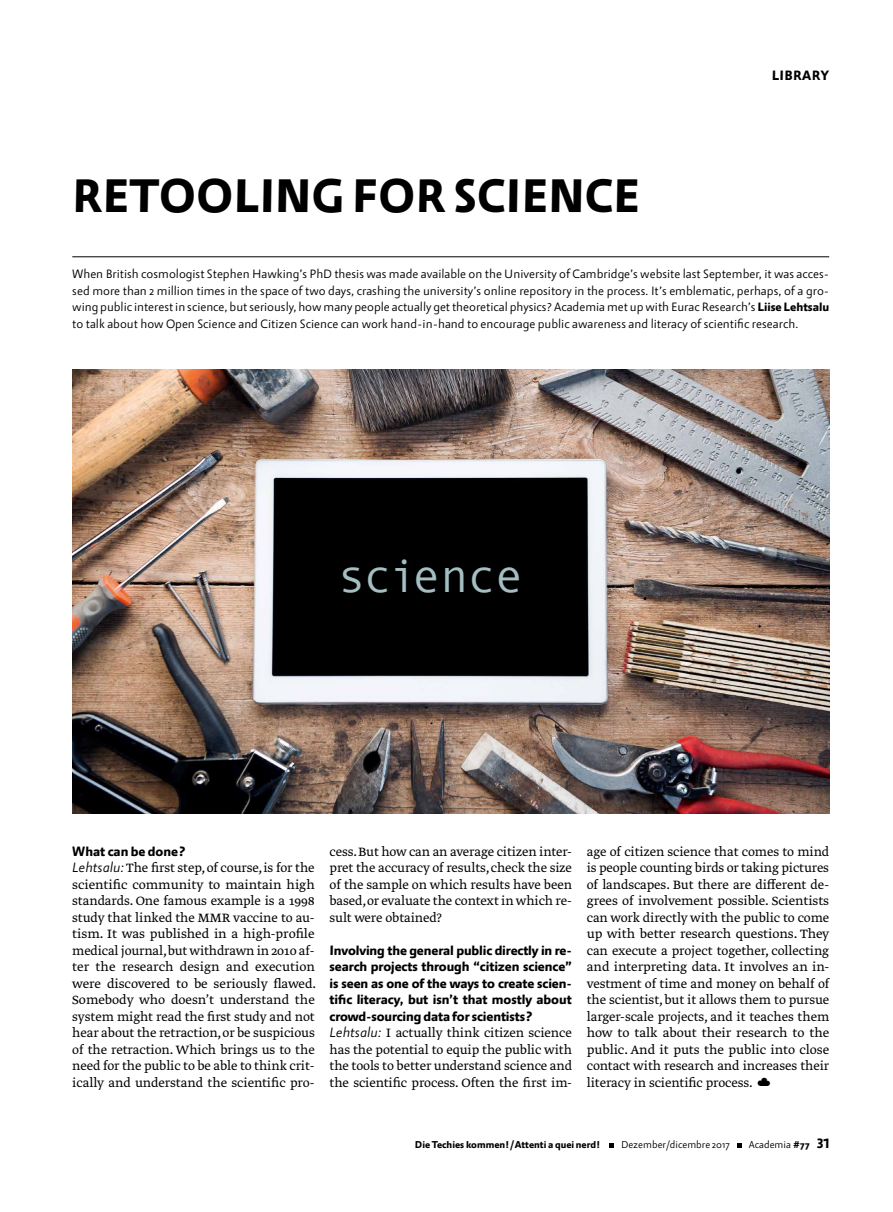
<style>
.page{position:relative;width:893px;height:1212px;background:#fff}
.page>*{position:absolute;margin:0;border:0;box-sizing:border-box;transform-origin:0 0}
.t1{font:700 49.5px "abc Allegra";color:#000}
.t2{font:46.5px "Andale Mono";letter-spacing:-.025em;color:#a5bec2}
.t3{font:14.25px/16.5px "Greta Text Light Plus";color:#000;text-align:justify}
.t4{font:700 14.25px/16.5px "abc Allegra";letter-spacing:-.005em;color:#000;text-align:justify}
.t5{font:700 14.25px "abc Allegra";letter-spacing:.02em;color:#000}
.t6{font:12.75px/16.5px "abc Allegra";color:#000;text-align:justify}
.t7{font:700 10.5px "abc Allegra";color:#000}
.t8{font:10.5px "abc Allegra";color:#000}
.s1{font-weight:700}
.s2{font-family:"abc Allegra";font-style:italic}
.s3{font-weight:700;font-size:14.25px}
</style>
<div class="page">
<hr style="left:72px;top:256px;width:757px;height:1px;background:#000">
<svg style="left:609px;top:1144px;width:5px;height:4px"></svg>
<svg style="left:737px;top:1144px;width:5px;height:4px"></svg>
<img style="left:72px;top:370px;width:757px;height:444px">
<h1 class="t1" style="left:72px;top:169px;width:569px">RETOOLING FOR SCIENCE</h1>
<p class="t5" style="left:772px;top:68px;width:59px">LIBRARY</p>
<p class="t6" style="left:72px;top:266px;width:759px">When British cosmologist Stephen Hawking’s PhD thesis was made available on the University of Cambridge’s website last September, it was acces&shy;sed more than 2 million times in the space of two days, crashing the university’s online repository in the process. It’s emblematic, perhaps, of a gro&shy;wing public interest in science, but seriously, how many people actually get theoretical physics? Academia met up with Eurac Research’s <span class="s1">Liise Lehtsalu </span>to talk about how Open Science and Citizen Science can work hand-in-hand to encourage public awareness and literacy of scientific research.</p>
<h2 class="t2" style="left:338px;top:546px;width:187px">science</h2>
<p class="t4" style="left:72px;top:843px;width:115px">What can be done?</p>
<p class="t3" style="left:72px;top:861px;width:245px;text-align:left"><span class="s2">Lehtsalu:</span> The first step, of course, is for the scientific community to maintain high standards. One famous example is a 1998 study that linked the MMR vaccine to au&shy;tism. It was published in a high-profile medical journal, but withdrawn in 2010 af&shy;ter the research design and execution were discovered to be seriously flawed.<br>Somebody who doesn’t understand the system might read the first study and not hear about the retraction, or be suspicious of the retraction. Which brings us to the need for the public to be able to think crit&shy;ically and understand the scientific pro-</p>
<p class="t3" style="left:330px;top:844px;width:244px">cess. But how can an average citizen inter&shy;pret the accuracy of results, check the size of the sample on which results have been based, or evaluate the context in which re&shy;sult were obtained?</p>
<p class="t4" style="left:330px;top:942px;width:244px">Involving the general public directly in re&shy;search projects through “citizen science” is seen as one of the ways to create scien&shy;tific literacy, but isn’t that mostly about crowd-sourcing data for scientists?</p>
<p class="t3" style="left:330px;top:1026px;width:244px"><span class="s2">Lehtsalu:</span> I actually think citizen science has the potential to equip the public with the tools to better understand science and the scientific process. Often the first im-</p>
<p class="t3" style="left:587px;top:844px;width:244px">age of citizen science that comes to mind is people counting birds or taking pictures of landscapes. But there are different de&shy;grees of involvement possible. Scientists can work directly with the public to come up with better research questions. They can execute a project together, collecting and interpreting data. It involves an in&shy;vestment of time and money on behalf of the scientist, but it allows them to pursue larger-scale projects, and it teaches them how to talk about their research to the public. And it puts the public into close contact with research and increases their literacy in scientific process. ☁</p>
<p class="t7" style="left:415px;top:1139px;width:187px">Die Techies kommen!/Attenti a quei nerd!</p>
<p class="t8" style="left:621px;top:1139px;width:110px">Dezember/dicembre 2017</p>
<p class="t8" style="left:749px;top:1139px;width:82px">Academia <span class="s1">#77</span> <span class="s3">31</span></p>
</div>
